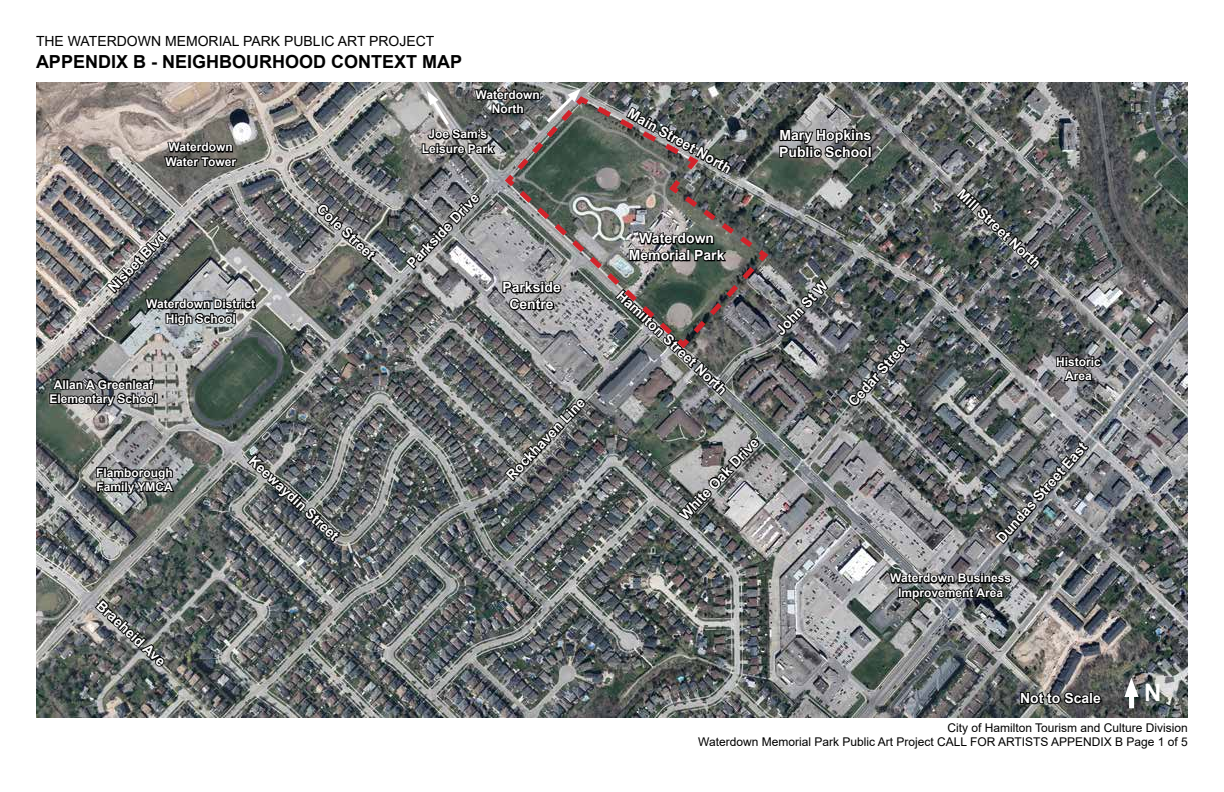
<style>
.page{position:relative;width:1224px;height:792px;background:#fff}
.page>*{position:absolute;margin:0;border:0;box-sizing:border-box;transform-origin:0 0}
.t1{font:700 24px "Arial";color:#fff}
.t2{font:700 18px "Arial";color:#000}
.t3{font:700 14px/16.8px "Arial";color:#fff;text-align:center}
.t4{font:14px "Arial";color:#000}
.t5{font:700 12px/14.4px "Arial";color:#fff;text-align:center}
.t6{font:12px/14.4px "Arial";color:#000;text-align:right}
</style>
<div class="page">
<img style="left:36px;top:82px;width:1152px;height:635px">
<svg style="left:404px;top:193px;width:77px;height:78px;background:#747577"></svg>
<div style="left:1129px;top:689px;width:5px;height:19px;background:#fff"></div>
<svg style="left:1124px;top:678px;width:15px;height:19px"></svg>
<img style="left:501px;top:93px;width:271px;height:259px">
<svg style="left:1019px;top:676px;width:84px;height:31px;background:#4f4f4e"></svg>
<svg style="left:778px;top:116px;width:95px;height:44px;background:#4e4f4f"></svg>
<div style="left:868px;top:146px;width:4px;height:12px;border:2px solid #000"></div>
<svg style="left:421px;top:83px;width:160px;height:92px;background:#696b68"></svg>
<svg style="left:775px;top:276px;width:56px;height:61px;background:#636467"></svg>
<svg style="left:888px;top:566px;width:125px;height:35px;background:#494b4c"></svg>
<svg style="left:95px;top:461px;width:81px;height:35px;background:#515253"></svg>
<svg style="left:48px;top:372px;width:108px;height:35px;background:#4f5050"></svg>
<div style="left:154px;top:393px;width:4px;height:11px;border:2px solid #000"></div>
<svg style="left:163px;top:135px;width:76px;height:37px;background:#4b4945"></svg>
<img style="left:105px;top:228px;width:152px;height:100px">
<img style="left:501px;top:182px;width:261px;height:340px">
<svg style="left:847px;top:336px;width:65px;height:71px;background:#555959"></svg>
<svg style="left:993px;top:439px;width:97px;height:107px;background:#64686b"></svg>
<svg style="left:246px;top:452px;width:96px;height:92px;background:#626667"></svg>
<svg style="left:93px;top:597px;width:72px;height:71px;background:#5c605f"></svg>
<svg style="left:316px;top:203px;width:63px;height:71px;background:#676866"></svg>
<svg style="left:954px;top:178px;width:87px;height:93px;background:#4d5352"></svg>
<svg style="left:1055px;top:354px;width:48px;height:29px"></svg>
<p class="t4" style="left:36px;top:32px;width:400px">THE WATERDOWN MEMORIAL PARK PUBLIC ART PROJECT</p>
<p class="t2" style="left:36px;top:49px;width:428px">APPENDIX B - NEIGHBOURHOOD CONTEXT MAP</p>
<p class="t5" style="left:476px;top:88px;width:66px">Waterdown<br>North</p>
<p class="t5" style="left:165px;top:140px;width:72px;text-align:left">Waterdown<br>Water Tower</p>
<p class="t3" style="left:105px;top:284px;width:79px;rotate:-46deg">Nisbet Blvd</p>
<p class="t5" style="left:146px;top:297px;width:110px">Waterdown District<br>High School</p>
<p class="t5" style="left:49px;top:377px;width:110px">Allan A Greenleaf<br>Elementary School</p>
<p class="t3" style="left:325px;top:201px;width:75px;rotate:43deg">Cole Street</p>
<p class="t5" style="left:96px;top:465px;width:78px;text-align:left">Flamborough<br>Family YMCA</p>
<p class="t3" style="left:104px;top:597px;width:90px;rotate:43deg">Braeheid Ave</p>
<p class="t3" style="left:257px;top:452px;width:118px;rotate:43deg">Keewaydin Street</p>
<p class="t5" style="left:422px;top:127px;width:74px">Joe Sam’s<br>Leisure Park</p>
<p class="t3" style="left:403px;top:260px;width:99px;rotate:-46deg">Parkside Drive</p>
<p class="t3" style="left:502px;top:279px;width:60px">Parkside<br>Centre</p>
<p class="t3" style="left:503px;top:471px;width:109px;rotate:-46deg">Rockhaven Line</p>
<p class="t3" style="left:633px;top:105px;width:118px;rotate:29deg">Main Street North</p>
<p class="t3" style="left:629px;top:230px;width:97px">Waterdown<br>Memorial Park</p>
<p class="t3" style="left:625px;top:287px;width:146px;rotate:43deg">Hamilton Street North</p>
<p class="t3" style="left:676px;top:512px;width:109px;rotate:-46deg">White Oak Drive</p>
<p class="t3" style="left:779px;top:127px;width:94px;text-align:left">Mary Hopkins<br>Public School</p>
<p class="t3" style="left:772px;top:327px;width:70px;rotate:-46deg">John St W</p>
<p class="t3" style="left:845px;top:398px;width:85px;rotate:-48deg">Cedar Street</p>
<p class="t3" style="left:965px;top:186px;width:110px;rotate:43deg">Mill Street North</p>
<p class="t5" style="left:1056px;top:355px;width:46px">Historic<br>Area</p>
<p class="t3" style="left:993px;top:535px;width:130px;rotate:-48deg">Dundas Street East</p>
<p class="t5" style="left:890px;top:571px;width:122px">Waterdown Business<br>Improvement Area</p>
<p class="t3" style="left:1020px;top:690px;width:82px">Not to Scale</p>
<h1 class="t1" style="left:1144px;top:675px;width:19px">N</h1>
<p class="t6" style="left:698px;top:720px;width:491px">City of Hamilton Tourism and Culture Division<br>Waterdown Memorial Park Public Art Project CALL FOR ARTISTS APPENDIX B Page 1 of 5</p>
</div>
